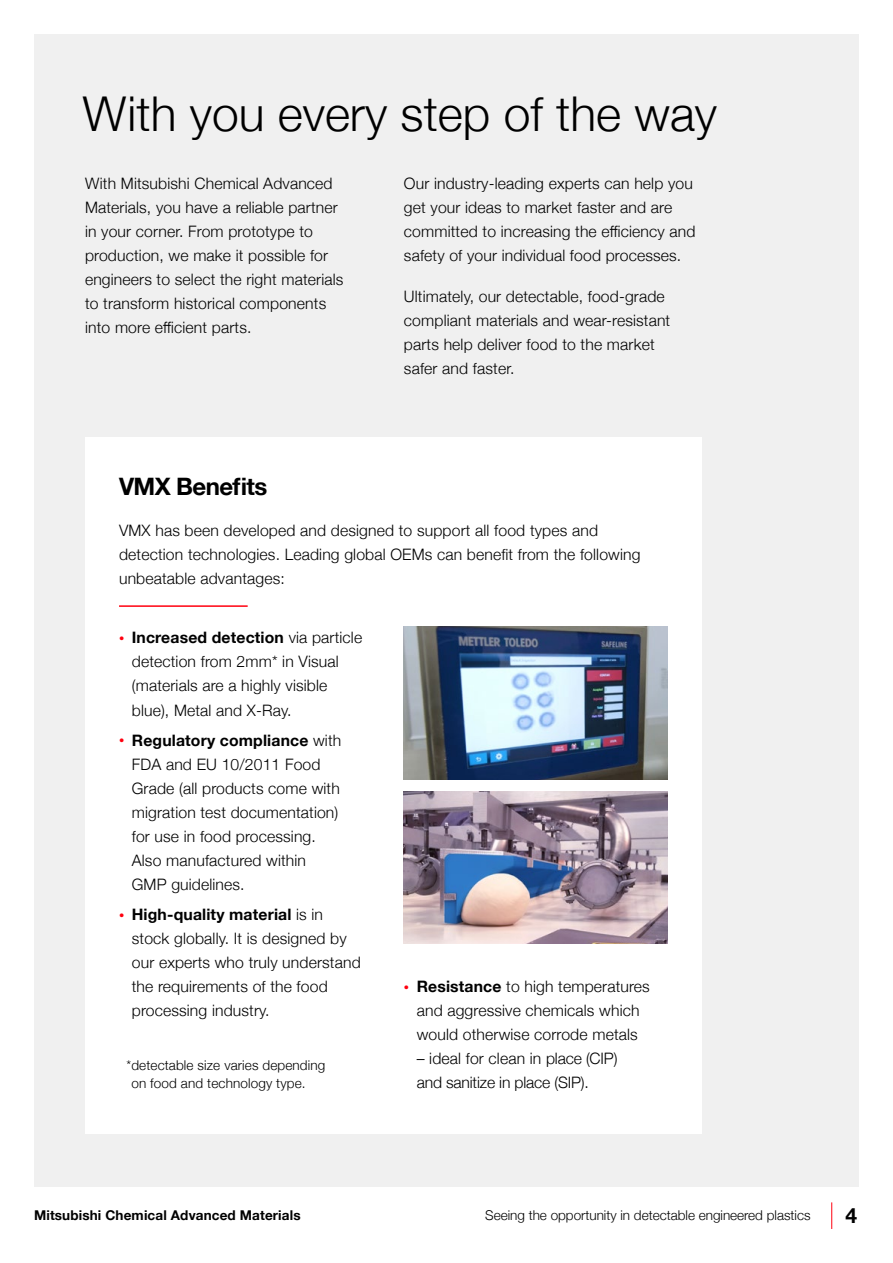
<style>
.page{position:relative;width:893px;height:1263px;background:#fff}
.page>*{position:absolute;margin:0;border:0;box-sizing:border-box;transform-origin:0 0}
.t1{font:300 48px "Helvetica Neue";color:#000}
.t2{font:700 24px "Helvetica Neue";letter-spacing:-.025em;color:#000}
.t3{font:700 21px "Helvetica Neue";color:#000}
.t4{font:300 15.75px/24px "Helvetica Neue";letter-spacing:.01em;color:#000}
.t5{font:300 15.75px/24px "Helvetica Neue";letter-spacing:-.01em;color:#000}
.t6{font:300 13.5px/18px "Helvetica Neue";letter-spacing:.005em;color:#000}
.t7{font:700 13.5px "Helvetica Neue";letter-spacing:.01em;color:#000}
.s1{font-size:10.5px;color:#ff000f}
.s2{font-weight:700}
</style>
<div class="page">
<svg style="left:831px;top:1202px;width:1px;height:27px"></svg>
<div style="left:34px;top:34px;width:825px;height:1152px;background:#f0f0f0"></div>
<div style="left:85px;top:438px;width:617px;height:696px;background:#fff"></div>
<hr style="left:119px;top:605px;width:129px;height:2px;background:#ff000f">
<img style="left:404px;top:627px;width:264px;height:152px">
<img style="left:404px;top:791px;width:264px;height:153px">
<h1 class="t1" style="left:83px;top:76px;width:636px">With you every step of the way</h1>
<p class="t4" style="left:85px;top:170px;width:260px">With Mitsubishi Chemical Advanced Materials, you have a reliable partner in your corner. From prototype to production, we make it possible for engineers to select the right materials to transform historical components into more efficient parts.</p>
<p class="t4" style="left:404px;top:170px;width:293px">Our industry-leading experts can help you get your ideas to market faster and are committed to increasing the efficiency and safety of your individual food processes.</p>
<p class="t4" style="left:404px;top:283px;width:268px">Ultimately, our detectable, food-grade compliant materials and wear-resistant parts help deliver food to the market safer and faster.</p>
<h2 class="t2" style="left:119px;top:468px;width:150px">VMX Benefits</h2>
<p class="t4" style="left:119px;top:517px;width:523px">VMX has been developed and designed to support all food types and detection technologies. Leading global OEMs can benefit from the following unbeatable advantages:</p>
<p class="t4" style="left:132px;top:625px;width:232px;text-indent:-13px"><span class="s1">•</span> <span class="s2">Increased detection</span> via particle detection from 2mm* in Visual (materials are a highly visible blue), Metal and X-Ray.</p>
<p class="t4" style="left:132px;top:727px;width:211px;text-indent:-13px"><span class="s1">•</span> <span class="s2">Regulatory compliance</span> with<br>FDA and EU 10/2011 Food<br>Grade (all products come with migration test documentation) for use in food processing.<br>Also manufactured within<br>GMP guidelines.</p>
<p class="t4" style="left:132px;top:901px;width:230px;text-indent:-13px"><span class="s1">•</span> <span class="s2">High-quality material</span> is in stock globally. It is designed by our experts who truly understand the requirements of the food processing industry.</p>
<p class="t6" style="left:131px;top:1055px;width:195px;text-indent:-5px">*detectable size varies depending on food and technology type.</p>
<p class="t4" style="left:404px;top:973px;width:247px;text-align:center"><span class="s1">•</span> <span class="s2">Resistance</span> to high temperatures and aggressive chemicals which would otherwise corrode metals</p>
<p class="t5" style="left:417px;top:1045px;width:202px">– ideal for clean in place (CIP) and sanitize in place (SIP).</p>
<p class="t7" style="left:34px;top:1204px;width:268px">Mitsubishi Chemical Advanced Materials</p>
<p class="t6" style="left:485px;top:1205px;width:327px">Seeing the opportunity in detectable engineered plastics</p>
<h3 class="t3" style="left:846px;top:1199px;width:13px">4</h3>
</div>
